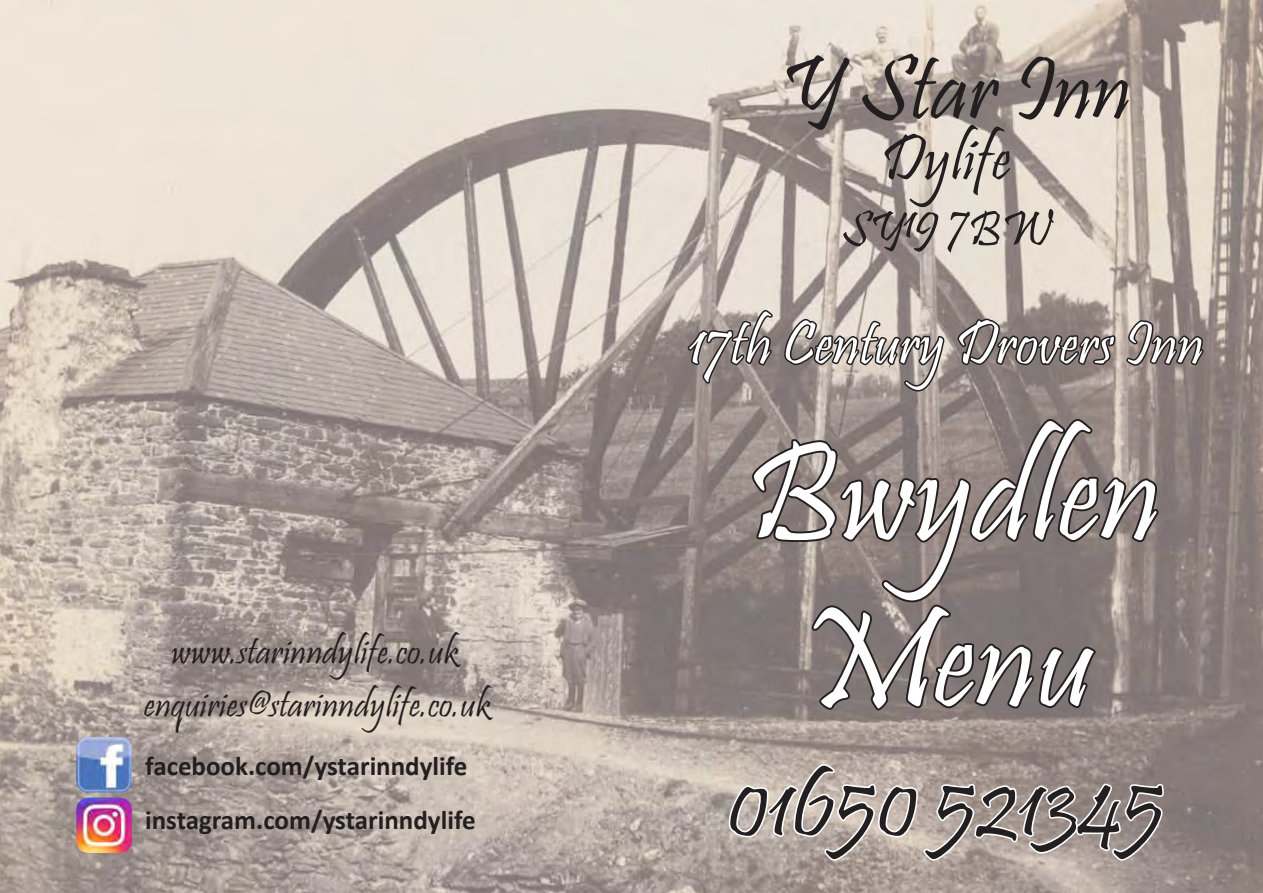
<style>
.page{position:relative;width:1263px;height:893px;background:#fff}
.page>*{position:absolute;margin:0;border:0;box-sizing:border-box;transform-origin:0 0}
.t1{font:144px "Pristina";color:#fff}
.t2{font:95.7px "Pristina";color:#231f20}
.t3{font:93.3px "Pristina";color:#231f20}
.t4{font:66.15px "Pristina";color:#231f20}
.t5{font:63px "Pristina";color:#fff}
.t6{font:50.55px "Pristina";color:#231f20}
.t7{font:38.25px/53.1px "Pristina";color:#231f20;text-align:center}
.t8{font:700 27px/53.8px "Calibri";color:#231f20}
</style>
<div class="page">
<img style="left:0;top:0;width:1263px;height:893px">
<svg style="left:727px;top:762px;width:438px;height:101px"></svg>
<img style="left:76px;top:737px;width:56px;height:55px">
<img style="left:76px;top:797px;width:56px;height:56px">
<svg style="left:685px;top:213px;width:520px;height:520px;background:#908581"></svg>
<p class="t7" style="left:144px;top:628px;width:348px">www.starinndylife.co.uk enquiries@starinndylife.co.uk</p>
<p class="t8" style="left:145px;top:739px;width:332px">facebook.com/ystarinndylife instagram.com/ystarinndylife</p>
<p class="t3" style="left:780px;top:37px;width:353px">Y Star Inn</p>
<p class="t4" style="left:881px;top:121px;width:131px">Dylife</p>
<p class="t6" style="left:841px;top:201px;width:211px">SY19 7BW</p>
<p class="t5" style="left:688px;top:308px;width:517px">17th Century Drovers Inn</p>
<p class="t1" style="left:747px;top:414px;width:415px">Bwydlen</p>
<p class="t1" style="left:799px;top:580px;width:295px">Menu</p>
<p class="t2" style="left:728px;top:751px;width:438px">01650 521345</p>
</div>
